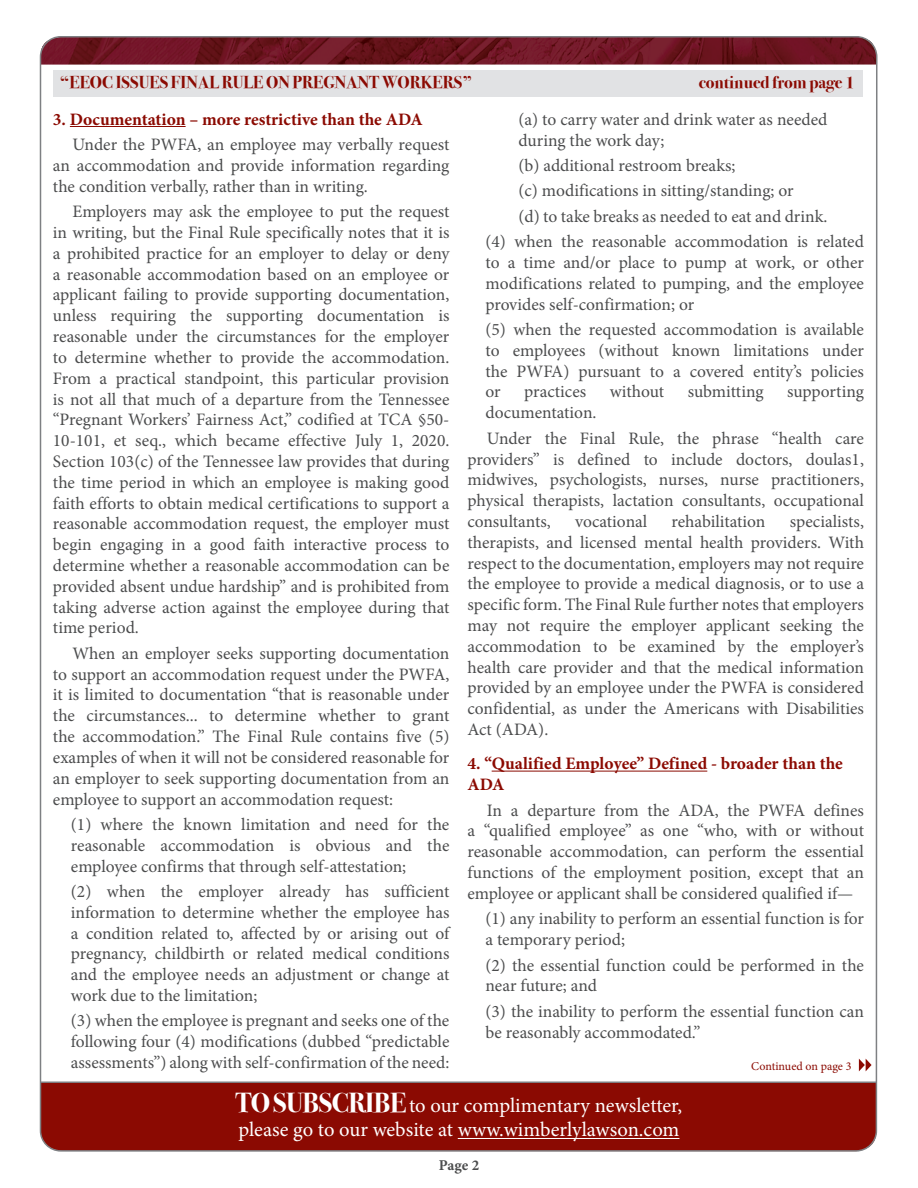
<style>
.page{position:relative;width:918px;height:1188px;background:#fff}
.page>*{position:absolute;margin:0;border:0;box-sizing:border-box;transform-origin:0 0}
.t1{font:20.55px/24px "Minion Pro";color:#fff}
.t2{font:17.4px/20.9px "Minion Pro";color:#4b4c4d;text-align:justify}
.t3{font:700 17.4px/20.9px "Minion Pro";color:#8b0a02}
.t4{font:700 17.25px "Bodoni Svty Two ITCTT";color:#8b0a02}
.t5{font:700 15px "Minion Pro";color:#4b4c4d}
.t6{font:12px "Minion Pro";color:#8b0a02}
.s1{font-family:"Bodoni Svty Two ITCTT";font-weight:700;font-size:27.45px}
</style>
<div class="page">
<img style="left:40px;top:37px;width:835px;height:27px">
<div style="left:39px;top:1082px;width:836px;height:67px;background:#8b0a02"></div>
<hr style="left:458px;top:1138px;width:221px;height:1px;background:#fff">
<hr style="left:40px;top:1081px;width:836px;height:2px;background:#7e8083">
<hr style="left:70px;top:126px;width:116px;height:1px;background:#8b0a02">
<hr style="left:492px;top:771px;width:215px;height:1px;background:#8b0a02">
<div style="left:53px;top:70px;width:810px;height:27px;background:#e1e2e4"></div>
<svg style="left:859px;top:1059px;width:13px;height:12px"></svg>
<p class="t4" style="left:60px;top:68px;width:414px">“EEOC ISSUES FINAL RULE ON PREGNANT WORKERS”</p>
<p class="t4" style="left:699px;top:68px;width:158px">continued from page 1</p>
<p class="t3" style="left:53px;top:109px;width:371px">3. Documentation – more restrictive than the ADA</p>
<p class="t2" style="left:53px;top:134px;width:398px;text-indent:20px">Under the PWFA, an employee may verbally request an accommodation and provide information regarding the condition verbally, rather than in writing.</p>
<p class="t2" style="left:53px;top:201px;width:398px;text-indent:20px">Employers may ask the employee to put the request in writing, but the Final Rule specifically notes that it is a prohibited practice for an employer to delay or deny a reasonable accommodation based on an employee or applicant failing to provide supporting documentation, unless requiring the supporting documentation is reasonable under the circumstances for the employer to determine whether to provide the accommodation.<br>From a practical standpoint, this particular provision is not all that much of a departure from the Tennessee “Pregnant Workers’ Fairness Act,” codified at TCA §50- 10-101, et seq., which became effective July 1, 2020.<br>Section 103(c) of the Tennessee law provides that during the time period in which an employee is making good faith efforts to obtain medical certifications to support a reasonable accommodation request, the employer must begin engaging in a good faith interactive process to determine whether a reasonable accommodation can be provided absent undue hardship” and is prohibited from taking adverse action against the employee during that time period.</p>
<p class="t2" style="left:53px;top:643px;width:398px;text-indent:20px">When an employer seeks supporting documentation to support an accommodation request under the PWFA, it is limited to documentation “that is reasonable under the circumstances... to determine whether to grant the accommodation.” The Final Rule contains five (5) examples of when it will not be considered reasonable for an employer to seek supporting documentation from an employee to support an accommodation request:</p>
<p class="t2" style="left:71px;top:814px;width:380px">(1) where the known limitation and need for the reasonable accommodation is obvious and the employee confirms that through self-attestation;</p>
<p class="t2" style="left:71px;top:881px;width:380px">(2) when the employer already has sufficient information to determine whether the employee has a condition related to, affected by or arising out of pregnancy, childbirth or related medical conditions and the employee needs an adjustment or change at work due to the limitation;</p>
<p class="t2" style="left:71px;top:1011px;width:380px">(3) when the employee is pregnant and seeks one of the following four (4) modifications (dubbed “predictable assessments”) along with self-confirmation of the need:</p>
<p class="t2" style="left:518px;top:109px;width:311px">(a) to carry water and drink water as needed during the work day;</p>
<p class="t2" style="left:518px;top:155px;width:219px">(b) additional restroom breaks;</p>
<p class="t2" style="left:518px;top:180px;width:277px">(c) modifications in sitting/standing; or</p>
<p class="t2" style="left:518px;top:206px;width:311px">(d) to take breaks as needed to eat and drink.</p>
<p class="t2" style="left:485px;top:231px;width:380px">(4) when the reasonable accommodation is related</p>
<p class="t2" style="left:485px;top:252px;width:380px">to a time and/or place to pump at work, or other modifications related to pumping, and the employee provides self-confirmation; or</p>
<p class="t2" style="left:485px;top:319px;width:380px">(5) when the requested accommodation is available to employees (without known limitations under the PWFA) pursuant to a covered entity’s policies or</p>
<p class="t2" style="left:524px;top:382px;width:63px">practices</p>
<p class="t2" style="left:610px;top:382px;width:56px">without</p>
<p class="t2" style="left:688px;top:382px;width:77px">submitting</p>
<p class="t2" style="left:787px;top:382px;width:78px">supporting</p>
<p class="t2" style="left:485px;top:400px;width:380px;line-height:25.3px">documentation.<br>Under the Final Rule, the phrase “health care</p>
<p class="t2" style="left:467px;top:449px;width:398px">providers” is defined to include doctors, doulas1, midwives, psychologists, nurses, nurse practitioners, physical therapists, lactation consultants, occupational consultants,</p>
<p class="t2" style="left:467px;top:511px;width:398px;text-indent:322px">specialists, therapists, and licensed mental health providers. With respect to the documentation, employers may not require the employee to provide a medical diagnosis, or to use a specific form. The Final Rule further notes that employers may not require the employer applicant seeking the accommodation to be examined by the employer’s health care provider and that the medical information provided by an employee under the PWFA is considered confidential, as under the Americans with Disabilities Act (ADA).</p>
<p class="t3" style="left:467px;top:753px;width:377px">4. “Qualified Employee” Defined - broader than the<br>ADA</p>
<p class="t2" style="left:467px;top:800px;width:398px;text-indent:20px">In a departure from the ADA, the PWFA defines a “qualified employee” as one “who, with or without reasonable accommodation, can perform the essential functions of the employment position, except that an employee or applicant shall be considered qualified if—</p>
<p class="t2" style="left:485px;top:908px;width:380px">(1) any inability to perform an essential function is for a temporary period;</p>
<p class="t2" style="left:485px;top:955px;width:380px">(2) the essential function could be performed in the near future; and</p>
<p class="t2" style="left:485px;top:1001px;width:380px">(3) the inability to perform the essential function can be reasonably accommodated.”</p>
<p class="t2" style="left:575px;top:511px;width:74px">vocational</p>
<p class="t2" style="left:672px;top:511px;width:95px">rehabilitation</p>
<p class="t6" style="left:751px;top:1058px;width:102px">Continued on page 3</p>
<p class="t1" style="left:236px;top:1094px;width:448px"><span class="s1">TO SUBSCRIBE</span> to our complimentary newsletter, please go to our website at www.wimberlylawson.com</p>
<p class="t5" style="left:439px;top:1155px;width:42px">Page 2</p>
</div>
